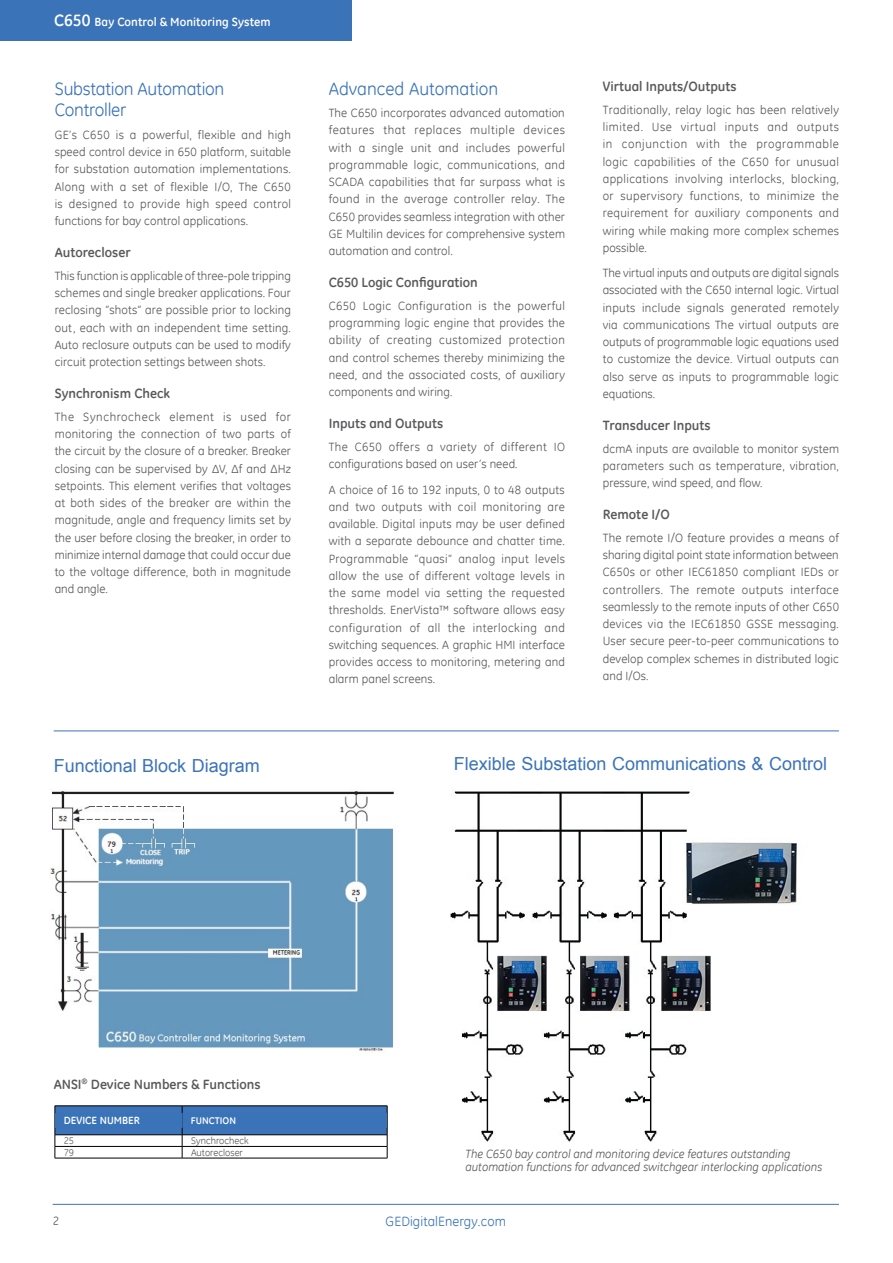
<style>
.page{position:relative;width:893px;height:1263px;background:#fff}
.page>*{position:absolute;margin:0;border:0;box-sizing:border-box;transform-origin:0 0}
.t1{font:18px "Arial";color:#3b73b9}
.t2{font:18px/21.6px "GE Inspira";letter-spacing:-.015em;color:#3b73b9}
.t3{font:700 13.5px "GE Inspira";color:#58595b}
.t4{font:13.5px "GE Inspira";letter-spacing:.005em;color:#3b73b9}
.t5{font:12px/17.2px "GE Inspira";letter-spacing:.01em;color:#58595b;text-align:justify}
.t6{font:italic 12px/13.5px "GE Inspira";color:#58595b}
.t7{font:700 12px "GE Inspira";letter-spacing:.005em;color:#fff}
.t8{font:700 10.5px "GE Inspira";color:#fff}
.t9{font:9.75px "GE Inspira";color:#58595b}
.t10{font:700 9.75px "GE Inspira";color:#fff}
.s1{font-size:16.5px}
</style>
<div class="page">
<div style="left:0;top:0;width:352px;height:40px;background:#3b73b9"></div>
<hr style="left:53px;top:1204px;width:786px;height:1px;background:#3b73b9">
<img style="left:450px;top:791px;width:347px;height:351px">
<img style="left:49px;top:791px;width:345px;height:260px">
<hr style="left:55px;top:1105px;width:127px;height:1px;background:#000">
<hr style="left:182px;top:1105px;width:205px;height:1px;background:#000">
<svg style="left:55px;top:1106px;width:333px;height:52px"></svg>
<hr style="left:55px;top:1158px;width:127px;height:1px;background:#000">
<hr style="left:182px;top:1158px;width:205px;height:1px;background:#000">
<div style="left:55px;top:1113px;width:127px;height:15px;background:#3b73b9"></div>
<div style="left:182px;top:1113px;width:205px;height:15px;background:#3b73b9"></div>
<hr style="left:54px;top:731px;width:785px;height:1px;background:#3b73b9">
<p class="t7" style="left:54px;top:15px;width:218px"><span class="s1">C650</span> Bay Control &amp; Monitoring System</p>
<h1 class="t2" style="left:55px;top:77px;width:171px">Substation Automation<br>Controller</h1>
<p class="t5" style="left:55px;top:126px;width:238px">GE’s C650 is a powerful, flexible and high speed control device in 650 platform, suitable for substation automation implementations.<br>Along with a set of flexible I/O, The C650 is designed to provide high speed control functions for bay control applications.</p>
<p class="t3" style="left:55px;top:244px;width:77px">Autorecloser</p>
<p class="t5" style="left:55px;top:267px;width:238px">This function is applicable of three-pole tripping schemes and single breaker applications. Four reclosing “shots“ are possible prior to locking out, each with an independent time setting.<br>Auto reclosure outputs can be used to modify circuit protection settings between shots.</p>
<p class="t3" style="left:55px;top:385px;width:117px">Synchronism Check</p>
<p class="t5" style="left:55px;top:408px;width:238px">The Synchrocheck element is used for monitoring the connection of two parts of the circuit by the closure of a breaker. Breaker closing can be supervised by ΔV, Δf and ΔHz setpoints. This element verifies that voltages at both sides of the breaker are within the magnitude, angle and frequency limits set by the user before closing the breaker, in order to minimize internal damage that could occur due to the voltage difference, both in magnitude and angle.</p>
<h1 class="t1" style="left:54px;top:754px;width:208px">Functional Block Diagram</h1>
<h1 class="t2" style="left:329px;top:77px;width:171px">Advanced Automation</h1>
<p class="t5" style="left:329px;top:104px;width:238px">The C650 incorporates advanced automation features that replaces multiple devices with a single unit and includes powerful programmable logic, communications, and SCADA capabilities that far surpass what is found in the average controller relay. The C650 provides seamless integration with other GE Multilin devices for comprehensive system automation and control.</p>
<p class="t3" style="left:329px;top:274px;width:151px">C650 Logic Configuration</p>
<p class="t5" style="left:329px;top:297px;width:238px">C650 Logic Configuration is the powerful programming logic engine that provides the ability of creating customized protection and control schemes thereby minimizing the need, and the associated costs, of auxiliary components and wiring.</p>
<p class="t3" style="left:329px;top:415px;width:116px">Inputs and Outputs</p>
<p class="t5" style="left:329px;top:438px;width:238px">The C650 offers a variety of different IO configurations based on user’s need.</p>
<p class="t5" style="left:329px;top:480px;width:238px">A choice of 16 to 192 inputs, 0 to 48 outputs and two outputs with coil monitoring are available. Digital inputs may be user defined with a separate debounce and chatter time.<br>Programmable “quasi“ analog input levels allow the use of different voltage levels in the same model via setting the requested thresholds. EnerVista™ software allows easy configuration of all the interlocking and switching sequences. A graphic HMI interface provides access to monitoring, metering and alarm panel screens.</p>
<p class="t3" style="left:603px;top:78px;width:135px">Virtual Inputs/Outputs</p>
<p class="t5" style="left:603px;top:101px;width:238px">Traditionally, relay logic has been relatively limited. Use virtual inputs and outputs in conjunction with the programmable logic capabilities of the C650 for unusual applications involving interlocks, blocking, or supervisory functions, to minimize the requirement for auxiliary components and wiring while making more complex schemes possible.</p>
<p class="t5" style="left:603px;top:264px;width:238px">The virtual inputs and outputs are digital signals associated with the C650 internal logic. Virtual inputs include signals generated remotely via communications The virtual outputs are outputs of programmable logic equations used to customize the device. Virtual outputs can also serve as inputs to programmable logic equations.</p>
<p class="t3" style="left:603px;top:417px;width:109px">Transducer Inputs</p>
<p class="t5" style="left:603px;top:440px;width:238px">dcmA inputs are available to monitor system parameters such as temperature, vibration, pressure, wind speed, and flow.</p>
<p class="t3" style="left:603px;top:506px;width:69px">Remote I/O</p>
<p class="t5" style="left:603px;top:529px;width:238px">The remote I/O feature provides a means of sharing digital point state information between C650s or other IEC61850 compliant IEDs or controllers. The remote outputs interface seamlessly to the remote inputs of other C650 devices via the IEC61850 GSSE messaging.<br>User secure peer-to-peer communications to develop complex schemes in distributed logic and I/Os.</p>
<h1 class="t1" style="left:454px;top:752px;width:375px">Flexible Substation Communications &amp; Control</h1>
<p class="t3" style="left:54px;top:1075px;width:208px">ANSI<sup>®</sup> Device Numbers &amp; Functions</p>
<p class="t8" style="left:64px;top:1114px;width:78px">DEVICE NUMBER</p>
<p class="t10" style="left:191px;top:1114px;width:47px">FUNCTION</p>
<p class="t9" style="left:64px;top:1134px;width:12px">25</p>
<p class="t9" style="left:191px;top:1134px;width:59px">Synchrocheck</p>
<p class="t9" style="left:64px;top:1146px;width:12px">79</p>
<p class="t9" style="left:191px;top:1146px;width:53px">Autorecloser</p>
<p class="t6" style="left:465px;top:1147px;width:358px">The C650 bay control and monitoring device features outstanding automation functions for advanced switchgear interlocking applications</p>
<p class="t5" style="left:53px;top:1212px;width:8px">2</p>
<p class="t4" style="left:386px;top:1212px;width:122px">GEDigitalEnergy.com</p>
</div>
